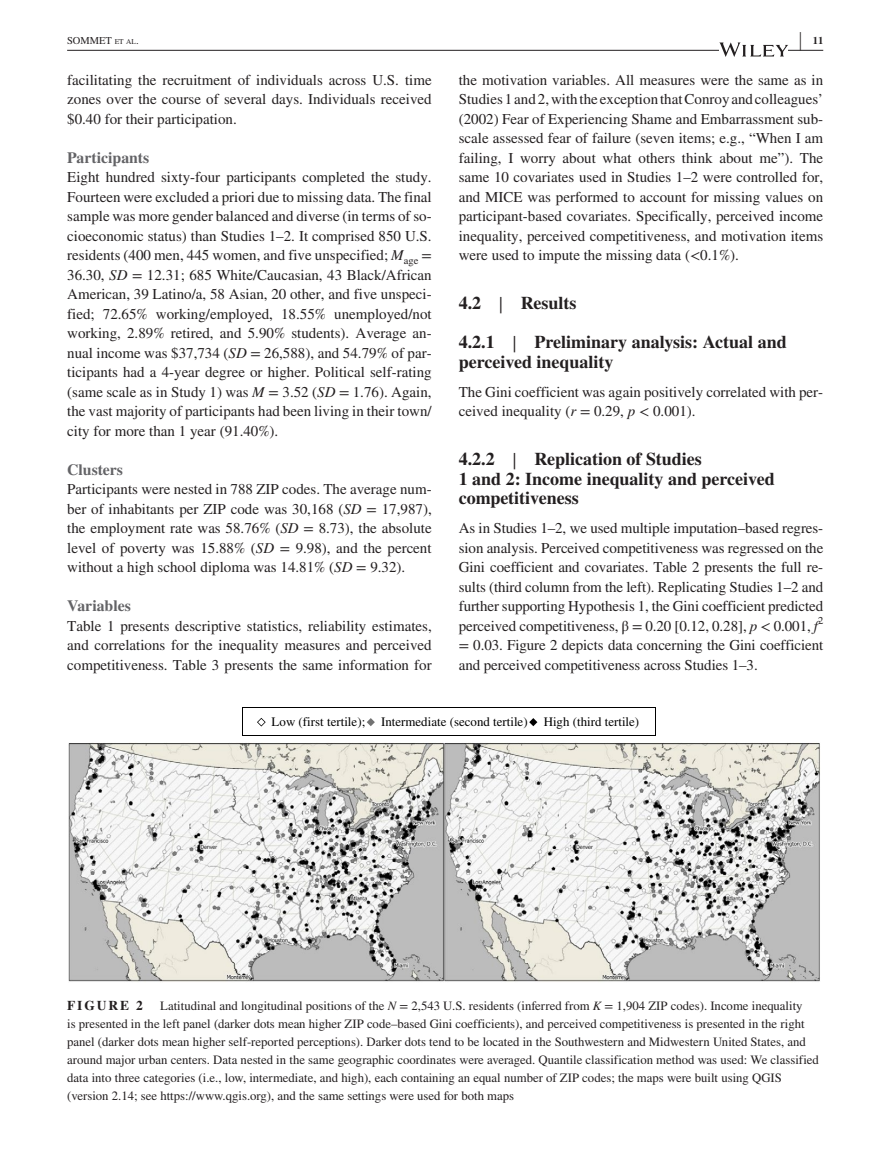
<style>
.page{position:relative;width:893px;height:1174px;background:#fff}
.page>*{position:absolute;margin:0;border:0;box-sizing:border-box;transform-origin:0 0}
.t1{font:700 25.95px "STIX";color:#231f20;scale:.36 1}
.t2{font:700 18px/19.5px "STIX";color:#231f20}
.t3{font:700 15.75px "STIX";color:#636366}
.t4{font:15px/19.5px "STIX";color:#231f20;text-align:justify}
.t5{font:700 13.5px "STIX";letter-spacing:.14em;color:#231f20}
.t6{font:12.9px "Times";color:#000}
.t7{font:12.75px/18px "STIX";color:#231f20}
.t8{font:10.5px "STIX";color:#231f20}
.t9{font:700 10.5px "STIX";color:#231f20}
.t10{font:10.5px "STIX";color:#231f20}
.s1{font-size:7.35px}
.s2{font-style:italic}
.s3{font-weight:400;font-size:23.7px}
</style>
<div class="page">
<hr style="left:67px;top:50px;width:756px;height:1px;background:#231f20">
<svg style="left:719px;top:42px;width:69px;height:15px"></svg>
<hr style="left:243px;top:706px;width:412px;height:1px;background:#000">
<hr style="left:243px;top:735px;width:412px;height:1px;background:#000">
<svg style="left:655px;top:707px;width:1px;height:29px"></svg>
<img style="left:69px;top:743px;width:751px;height:239px">
<svg style="left:257px;top:718px;width:9px;height:8px"></svg>
<svg style="left:367px;top:718px;width:8px;height:8px"></svg>
<svg style="left:529px;top:718px;width:8px;height:8px"></svg>
<h1 class="t1" style="left:799px;top:26px;width:7px">|</h1>
<p class="t8" style="left:67px;top:33px;width:73px">SOMMET <span class="s1">et al</span>.</p>
<p class="t9" style="left:813px;top:34px;width:12px">11</p>
<p class="t4" style="left:67px;top:71px;width:366px">facilitating the recruitment of individuals across U.S. time zones over the course of several days. Individuals received $0.40 for their participation.</p>
<p class="t3" style="left:67px;top:148px;width:84px">Participants</p>
<p class="t4" style="left:67px;top:168px;width:366px">Eight hundred sixty‐four participants completed the study.<br>Fourteen were excluded a priori due to missing data. The final sample was more gender balanced and diverse (in terms of so&shy;cioeconomic status) than Studies 1–2. It comprised 850 U.S. residents (400 men, 445 women, and five unspecified; <span class="s2">M</span><sub>age</sub> = 36.30, <span class="s2">SD</span> = 12.31; 685 White/Caucasian, 43 Black/African American, 39 Latino/a, 58 Asian, 20 other, and five unspeci&shy;fied; 72.65% working/employed, 18.55% unemployed/not working, 2.89% retired, and 5.90% students). Average an&shy;nual income was $37,734 (<span class="s2">SD</span> = 26,588), and 54.79% of par&shy;ticipants had a 4‐year degree or higher. Political self‐rating (same scale as in Study 1) was <span class="s2">M</span> = 3.52 (<span class="s2">SD</span> = 1.76). Again, the vast majority of participants had been living in their town/ city for more than 1 year (91.40%).</p>
<p class="t3" style="left:67px;top:460px;width:57px">Clusters</p>
<p class="t4" style="left:67px;top:480px;width:366px">Participants were nested in 788 ZIP codes. The average num&shy;ber of inhabitants per ZIP code was 30,168 (<span class="s2">SD</span> = 17,987), the employment rate was 58.76% (<span class="s2">SD</span> = 8.73), the absolute level of poverty was 15.88% (<span class="s2">SD</span> = 9.98), and the percent without a high school diploma was 14.81% (<span class="s2">SD</span> = 9.32).</p>
<p class="t3" style="left:67px;top:597px;width:65px">Variables</p>
<p class="t4" style="left:67px;top:617px;width:366px">Table 1 presents descriptive statistics, reliability estimates, and correlations for the inequality measures and perceived competitiveness. Table 3 presents the same information for</p>
<p class="t4" style="left:459px;top:71px;width:366px">the motivation variables. All measures were the same as in Studies 1 and 2, with the exception that Conroy and colleagues’ (2002) Fear of Experiencing Shame and Embarrassment sub&shy;scale assessed fear of failure (seven items; e.g., “When I am failing, I worry about what others think about me”). The same 10 covariates used in Studies 1–2 were controlled for, and MICE was performed to account for missing values on participant‐based covariates. Specifically, perceived income inequality, perceived competitiveness, and motivation items were used to impute the missing data (&lt;0.1%).</p>
<p class="t2" style="left:459px;top:283px;width:329px;line-height:39px">4.2 <span class="s3">|</span> Results<br>4.2.1 <span class="s3">|</span> Preliminary analysis: Actual and</p>
<p class="t2" style="left:459px;top:351px;width:156px">perceived inequality</p>
<p class="t4" style="left:459px;top:383px;width:366px">The Gini coefficient was again positively correlated with per&shy;ceived inequality (<span class="s2">r</span> = 0.29, <span class="s2">p</span> &lt; 0.001).</p>
<p class="t2" style="left:459px;top:449px;width:318px">4.2.2 <span class="s3">|</span> Replication of Studies<br>1 and 2: Income inequality and perceived competitiveness</p>
<p class="t4" style="left:459px;top:519px;width:366px">As in Studies 1–2, we used multiple imputation–based regres&shy;sion analysis. Perceived competitiveness was regressed on the Gini coefficient and covariates. Table 2 presents the full re&shy;sults (third column from the left). Replicating Studies 1–2 and further supporting Hypothesis 1, the Gini coefficient predicted perceived competitiveness, β = 0.20 [0.12, 0.28], <span class="s2">p</span> &lt; 0.001, <span class="s2">f</span></p>
<p class="t10" style="left:818px;top:613px;width:7px">2</p>
<p class="t4" style="left:459px;top:636px;width:366px">= 0.03. Figure 2 depicts data concerning the Gini coefficient and perceived competitiveness across Studies 1–3.</p>
<p class="t6" style="left:272px;top:714px;width:369px">Low (first tertile); Intermediate (second tertile) High (third tertile)</p>
<p class="t5" style="left:67px;top:997px;width:77px">FIGURE 2</p>
<p class="t7" style="left:67px;top:997px;width:753px;text-indent:93px">Latitudinal and longitudinal positions of the <span class="s2">N</span> = 2,543 U.S. residents (inferred from <span class="s2">K</span> = 1,904 ZIP codes). Income inequality<br>is presented in the left panel (darker dots mean higher ZIP code–based Gini coefficients), and perceived competitiveness is presented in the right panel (darker dots mean higher self‐reported perceptions). Darker dots tend to be located in the Southwestern and Midwestern United States, and around major urban centers. Data nested in the same geographic coordinates were averaged. Quantile classification method was used: We classified data into three categories (i.e., low, intermediate, and high), each containing an equal number of ZIP codes; the maps were built using QGIS (version 2.14; see https://www.qgis.org), and the same settings were used for both maps</p>
</div>
